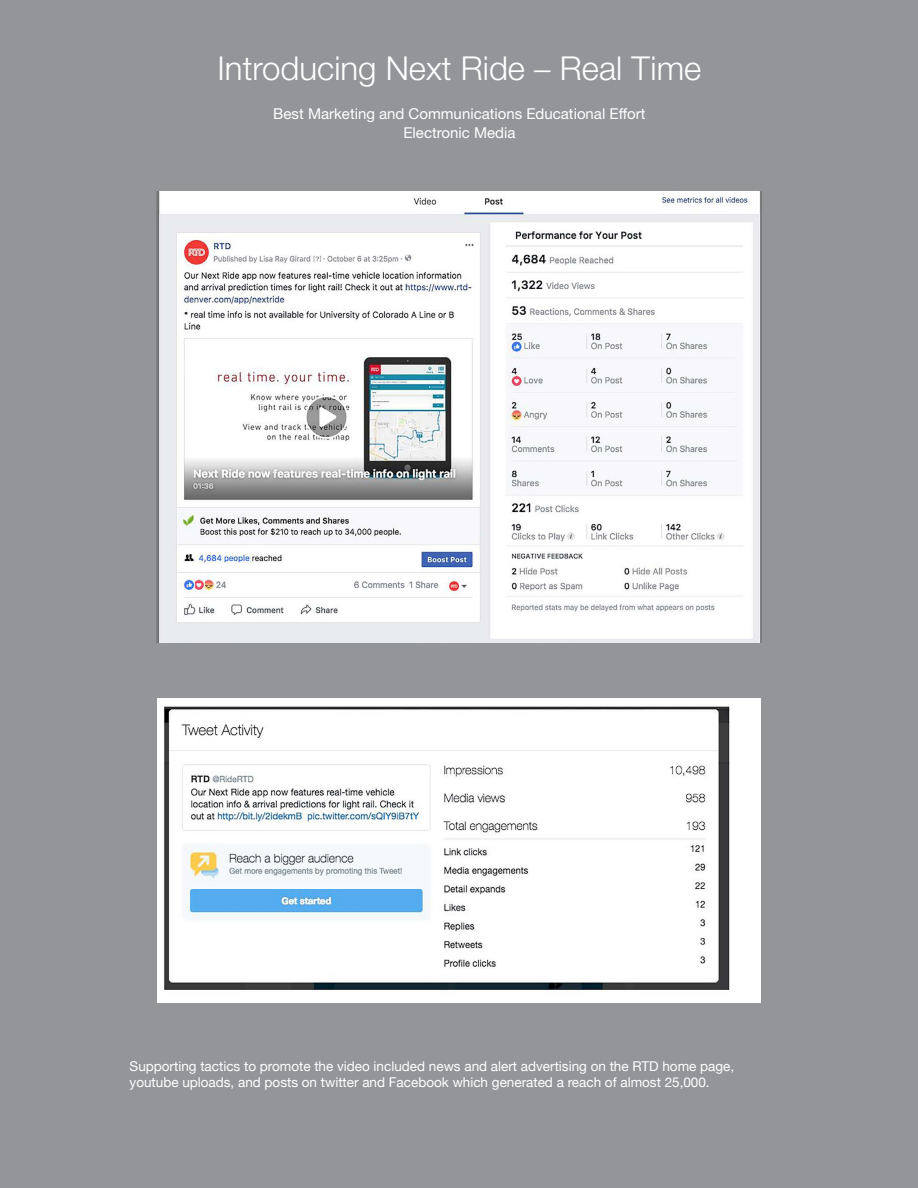
<style>
.page{position:relative;width:918px;height:1188px;background:#939598}
.page>*{position:absolute;margin:0;border:0;box-sizing:border-box;transform-origin:0 0}
.t1{font:300 33px "Helvetica Neue";color:#fff}
.t2{font:15px "Helvetica Neue";color:#fff}
.t3{font:13.5px "Helvetica Neue";color:#fff}
</style>
<div class="page">
<img style="left:158px;top:698px;width:602px;height:304px">
<img style="left:157px;top:191px;width:604px;height:452px">
<p class="t1" style="left:218px;top:48px;width:485px">Introducing Next Ride _ Real Time</p>
<p class="t2" style="left:273px;top:105px;width:374px">Best Marketing and Communications Educational Effort</p>
<p class="t2" style="left:403px;top:124px;width:113px">Electronic Media</p>
<p class="t3" style="left:130px;top:1056px;width:606px">Supporting tactics to promote the video included news and alert advertising on the RTD home page,</p>
<p class="t3" style="left:130px;top:1073px;width:582px">youtube uploads, and posts on twitter and Facebook which generated a reach of almost 25,000.</p>
</div>
